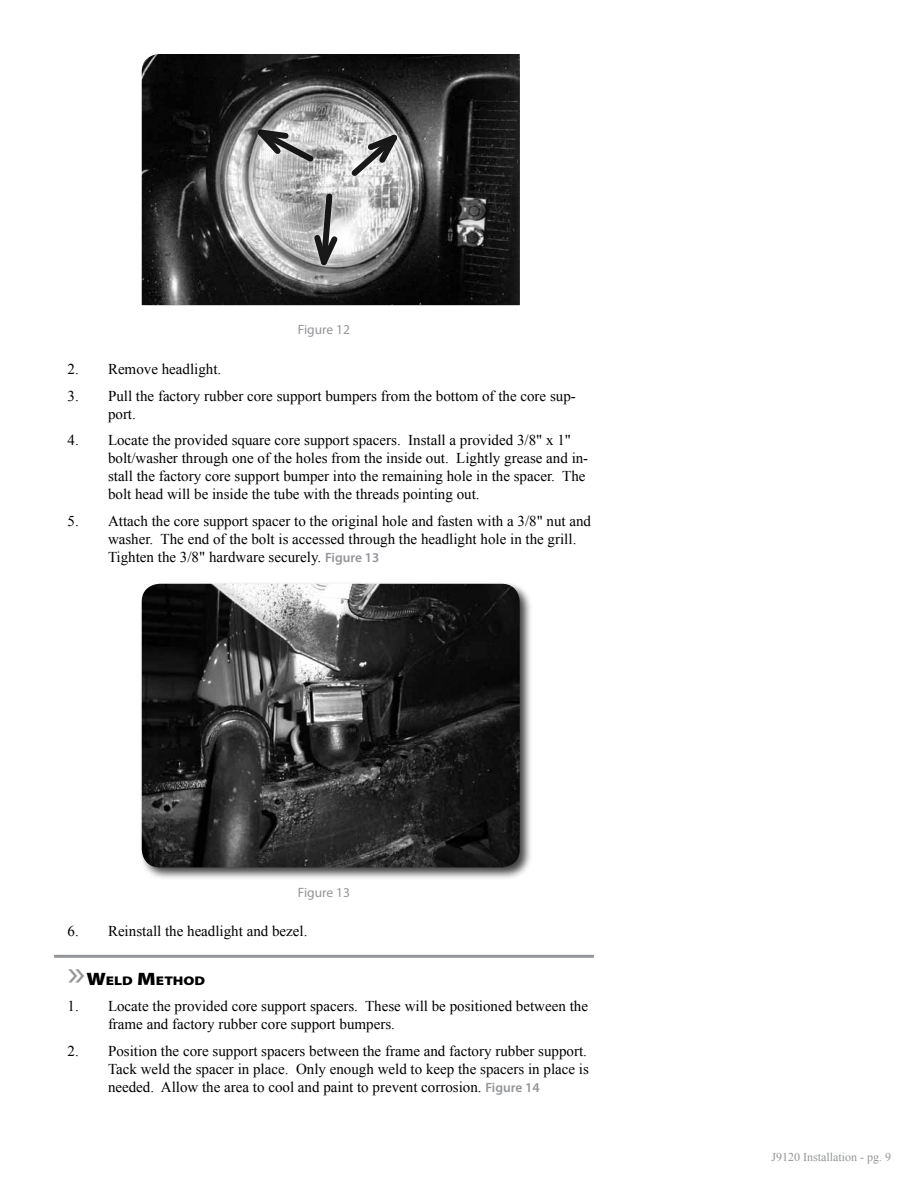
<style>
.page{position:relative;width:918px;height:1188px;background:#fff}
.page>*{position:absolute;margin:0;border:0;box-sizing:border-box;transform-origin:0 0}
.t1{font:15px/18px "Times New Roman";color:#000}
.t2{font:13.5px "Myriad Pro";color:#939598}
.t3{font:900 12.6px "Myriad Pro";color:#000;scale:1.2 1}
.t4{font:12px "Times New Roman";color:#939598}
.s1{font-family:"Myriad Pro";font-weight:600;font-size:13.5px;color:#939598}
.s2{font-weight:400;font-size:36px;color:#939598}
.s3{font-size:18px}
</style>
<div class="page">
<hr style="left:54px;top:955px;width:540px;height:3px;background:#939598">
<img style="left:142px;top:54px;width:378px;height:251px">
<div style="left:309px;top:189px;width:34px;height:83px;background:#fff;opacity:.9"></div>
<svg style="left:310px;top:190px;width:32px;height:90px;background:#909090"></svg>
<div style="left:252px;top:124px;width:68px;height:44px;background:#fff;opacity:.9"></div>
<svg style="left:245px;top:124px;width:74px;height:43px;background:#a0a0a0"></svg>
<svg style="left:346px;top:126px;width:61px;height:55px"></svg>
<div style="left:139px;top:581px;width:394px;height:300px;background:#000;opacity:.75"></div>
<img style="left:142px;top:584px;width:378px;height:283px">
<p class="t2" style="left:298px;top:321px;width:54px">Figure 12</p>
<p class="t1" style="left:68px;top:360px;width:155px">2. Remove headlight.</p>
<p class="t1" style="left:108px;top:386px;width:469px;text-indent:-41px">3. Pull the factory rubber core support bumpers from the bottom of the core sup&shy;port.</p>
<p class="t1" style="left:108px;top:431px;width:482px;text-indent:-40px">4. Locate the provided square core support spacers. Install a provided 3/8" x 1" bolt/washer through one of the holes from the inside out. Lightly grease and in&shy;stall the factory core support bumper into the remaining hole in the spacer. The bolt head will be inside the tube with the threads pointing out.</p>
<p class="t1" style="left:108px;top:512px;width:485px;text-indent:-40px">5. Attach the core support spacer to the original hole and fasten with a 3/8" nut and washer. The end of the bolt is accessed through the headlight hole in the grill.<br>Tighten the 3/8" hardware securely. <span class="s1">Figure 13</span></p>
<p class="t2" style="left:298px;top:884px;width:54px">Figure 13</p>
<p class="t1" style="left:68px;top:922px;width:242px">6. Reinstall the headlight and bezel.</p>
<p class="t3" style="left:67px;top:972px;width:116px"><span class="s2">»</span><span class="s3">W</span>ELD <span class="s3">M</span>ETHOD</p>
<p class="t1" style="left:108px;top:997px;width:482px;text-indent:-40px">1. Locate the provided core support spacers. These will be positioned between the frame and factory rubber core support bumpers.</p>
<p class="t1" style="left:108px;top:1042px;width:482px;text-indent:-40px">2. Position the core support spacers between the frame and factory rubber support.<br>Tack weld the spacer in place. Only enough weld to keep the spacers in place is needed. Allow the area to cool and paint to prevent corrosion. <span class="s1">Figure 14</span></p>
<p class="t4" style="left:771px;top:1149px;width:121px">J9120 Installation - pg. 9</p>
</div>
